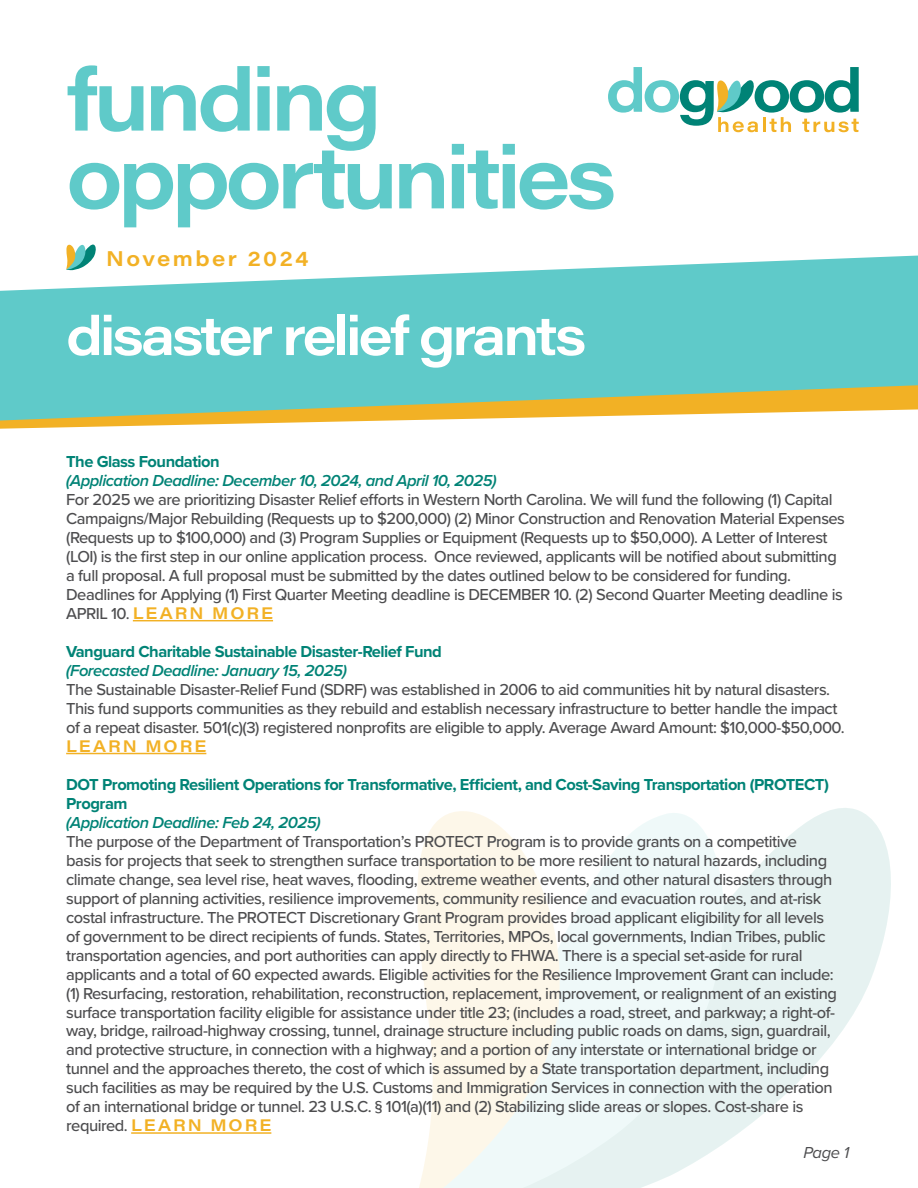
<style>
.page{position:relative;width:918px;height:1188px;background:#fff}
.page>*{position:absolute;margin:0;border:0;box-sizing:border-box;transform-origin:0 0}
.t1{font:86.4px/77.8px "Acumin Variable Concept";letter-spacing:-.055em;color:#5fcac9}
.t2{font:54px "Acumin Variable Concept";letter-spacing:-.055em;color:#fff}
.t3{font:21px "Acumin Variable Concept";letter-spacing:.115em;color:#f2b125}
.t4{font:500 16.5px/19px "Proxima Nova";letter-spacing:-.03em;color:#4d4d4f}
.t5{font:700 16.5px/18.9px "Proxima Nova";letter-spacing:-.03em;color:#008376}
.t6{font:italic 600 16.5px "Proxima Nova";letter-spacing:-.03em;color:#008376}
.t7{font:16.5px "Acumin Variable Concept";letter-spacing:.115em;color:#f2b125}
.t8{font:italic 16.5px "Proxima Nova";color:#4d4d4f}
.s1{font-family:"Proxima Nova";font-weight:500;color:#4d4d4f}
.s2{font-family:"Acumin Variable Concept";font-weight:400;color:#f2b125}
</style>
<div class="page">
<svg style="left:730px;top:808px;width:161px;height:331px;fill:#e6f2f1"></svg>
<svg style="left:597px;top:813px;width:133px;height:375px;fill:#eff9f9"></svg>
<svg style="left:417px;top:811px;width:180px;height:377px;fill:#fdf7e9"></svg>
<svg style="left:0;top:421px;width:364px;height:8px"></svg>
<svg style="left:0;top:256px;width:918px;height:165px;background:#7fcec1"></svg>
<hr style="left:133px;top:620px;width:140px;height:1px;background:#f2b125">
<hr style="left:66px;top:753px;width:140px;height:1px;background:#f2b125">
<hr style="left:131px;top:1132px;width:140px;height:2px;background:#f2b125">
<svg style="left:66px;top:245px;width:30px;height:25px"></svg>
<svg style="left:608px;top:67px;width:251px;height:65px"></svg>
<h1 class="t1" style="left:66px;top:58px;width:552px">funding opportunities</h1>
<p class="t3" style="left:106px;top:244px;width:204px">November 2024</p>
<h2 class="t2" style="left:66px;top:299px;width:522px">disaster relief grants</h2>
<p class="t5" style="left:66px;top:452px;width:155px">The Glass Foundation</p>
<p class="t6" style="left:66px;top:468px;width:432px">(Application Deadline: December 10, 2024, and April 10, 2025)</p>
<p class="t4" style="left:66px;top:490px;width:780px">For 2025 we are prioritizing Disaster Relief efforts in Western North Carolina. We will fund the following (1) Capital Campaigns/Major Rebuilding (Requests up to $200,000) (2) Minor Construction and Renovation Material Expenses (Requests up to $100,000) and (3) Program Supplies or Equipment (Requests up to $50,000). A Letter of Interest (LOI) is the first step in our online application process. Once reviewed, applicants will be notified about submitting a full proposal. A full proposal must be submitted by the dates outlined below to be considered for funding.<br>Deadlines for Applying (1) First Quarter Meeting deadline is DECEMBER 10. (2) Second Quarter Meeting deadline is</p>
<p class="t7" style="left:66px;top:602px;width:208px"><span class="s1">APRIL 10.</span> LEARN MORE</p>
<p class="t5" style="left:66px;top:642px;width:377px">Vanguard Charitable Sustainable Disaster-Relief Fund</p>
<p class="t6" style="left:66px;top:658px;width:282px">(Forecasted Deadline: January 15, 2025)</p>
<p class="t4" style="left:66px;top:679px;width:780px">The Sustainable Disaster-Relief Fund (SDRF) was established in 2006 to aid communities hit by natural disasters.<br>This fund supports communities as they rebuild and establish necessary infrastructure to better handle the impact of a repeat disaster. 501(c)(3) registered nonprofits are eligible to apply. Average Award Amount: $10,000-$50,000.</p>
<p class="t7" style="left:66px;top:735px;width:142px">LEARN MORE</p>
<p class="t5" style="left:66px;top:775px;width:764px">DOT Promoting Resilient Operations for Transformative, Efficient, and Cost-Saving Transportation (PROTECT)<br>Program</p>
<p class="t6" style="left:66px;top:810px;width:256px">(Application Deadline: Feb 24, 2025)</p>
<p class="t4" style="left:66px;top:831px;width:772px">The purpose of the Department of Transportation’s PROTECT Program is to provide grants on a competitive<br>basis for projects that seek to strengthen surface transportation to be more resilient to natural hazards, including climate change, sea level rise, heat waves, flooding, extreme weather events, and other natural disasters through support of planning activities, resilience improvements, community resilience and evacuation routes, and at-risk costal infrastructure. The PROTECT Discretionary Grant Program provides broad applicant eligibility for all levels of government to be direct recipients of funds. States, Territories, MPOs, local governments, Indian Tribes, public transportation agencies, and port authorities can apply directly to FHWA. There is a special set-aside for rural applicants and a total of 60 expected awards. Eligible activities for the Resilience Improvement Grant can include: (1) Resurfacing, restoration, rehabilitation, reconstruction, replacement, improvement, or realignment of an existing surface transportation facility eligible for assistance under title 23; (includes a road, street, and parkway; a right-of&shy;way, bridge, railroad-highway crossing, tunnel, drainage structure including public roads on dams, sign, guardrail, and protective structure, in connection with a highway; and a portion of any interstate or international bridge or tunnel and the approaches thereto, the cost of which is assumed by a State transportation department, including such facilities as may be required by the U.S. Customs and Immigration Services in connection with the operation of an international bridge or tunnel. 23 U.S.C. § 101(a)(11) and (2) Stabilizing slide areas or slopes. Cost-share is required. <span class="s2">LE ARN MORE</span></p>
<p class="t8" style="left:803px;top:1140px;width:47px">Page 1</p>
</div>
